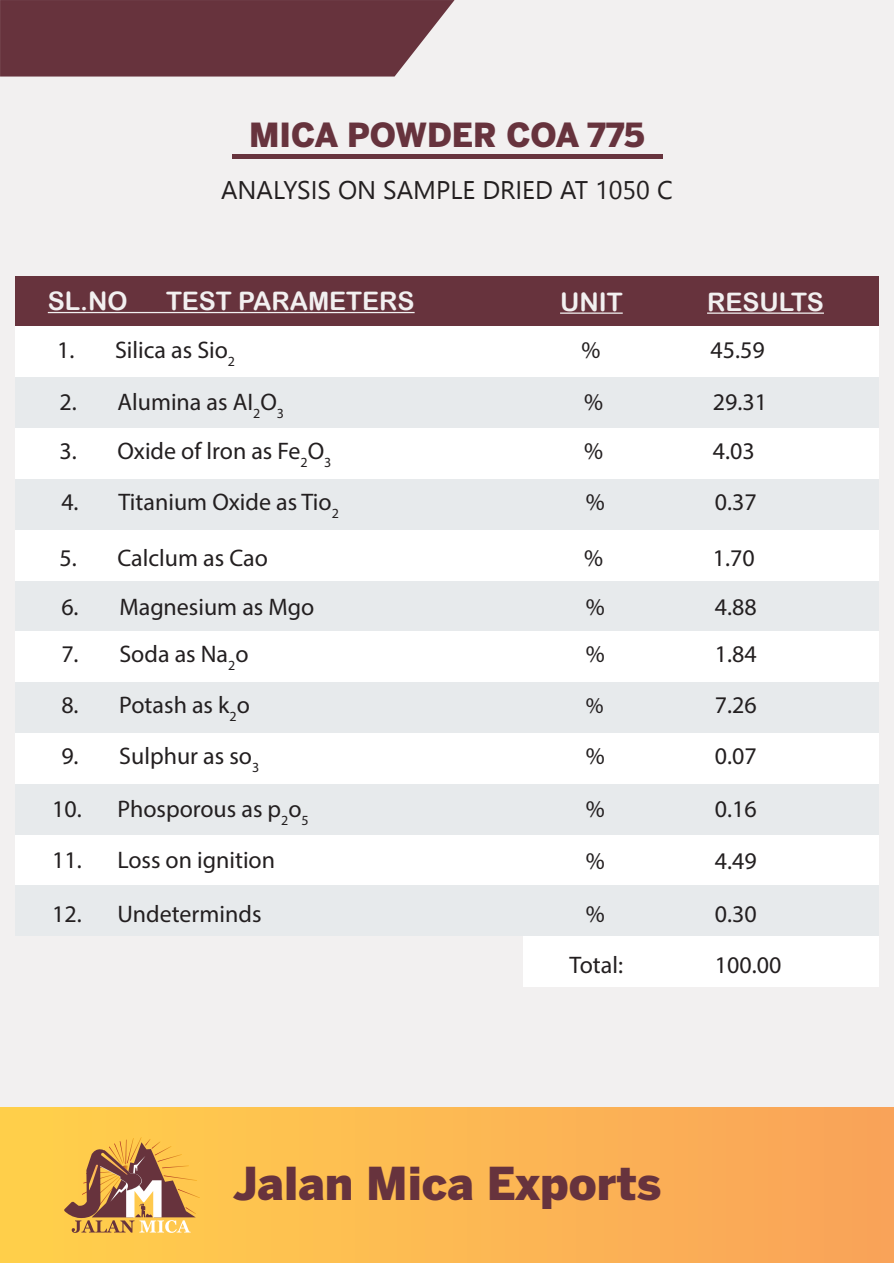
<style>
.page{position:relative;width:894px;height:1263px;background:#f2f0f0}
.page>*{position:absolute;margin:0;border:0;box-sizing:border-box;transform-origin:0 0}
.t1{font:900 45px "Benton Sans";color:#67333d}
.t2{font:900 33px "Benton Sans";color:#67333d}
.t3{font:25.5px "Arial Rounded MT Bold";color:#f2f0f0}
.t4{font:24px/50.8px "Myriad Pro";color:#231f20}
.t5{font:22.5px "Myriad Pro";color:#231f20}
</style>
<div class="page">
<svg style="left:0;top:0;width:455px;height:77px;background:#71404a"></svg>
<div style="left:0;top:1107px;width:894px;height:156px;background:linear-gradient(to right,#ffd14b,#f9a25a)"></div>
<svg style="left:64px;top:1137px;width:136px;height:96px;background:#ce9c55"></svg>
<hr style="left:233px;top:155px;width:430px;height:4px;background:#67333d">
<div style="left:523px;top:276px;width:145px;height:51px;background:#67333d"></div>
<div style="left:523px;top:327px;width:145px;height:50px;background:#fff"></div>
<div style="left:523px;top:377px;width:145px;height:51px;background:#e7eaec"></div>
<div style="left:523px;top:428px;width:145px;height:51px;background:#fff"></div>
<div style="left:523px;top:479px;width:145px;height:51px;background:#e7eaec"></div>
<div style="left:523px;top:530px;width:145px;height:51px;background:#fff"></div>
<div style="left:523px;top:581px;width:145px;height:50px;background:#e7eaec"></div>
<div style="left:523px;top:631px;width:145px;height:51px;background:#fff"></div>
<div style="left:523px;top:682px;width:145px;height:51px;background:#e7eaec"></div>
<div style="left:523px;top:733px;width:145px;height:51px;background:#fff"></div>
<div style="left:523px;top:784px;width:145px;height:51px;background:#e7eaec"></div>
<div style="left:523px;top:835px;width:145px;height:51px;background:#fff"></div>
<div style="left:523px;top:886px;width:145px;height:50px;background:#e7eaec"></div>
<hr style="left:560px;top:313px;width:63px;height:1px;background:#f2f0f0">
<div style="left:15px;top:276px;width:508px;height:51px;background:#67333d"></div>
<div style="left:15px;top:327px;width:508px;height:50px;background:#fff"></div>
<div style="left:15px;top:377px;width:508px;height:51px;background:#e7eaec"></div>
<div style="left:15px;top:428px;width:508px;height:51px;background:#fff"></div>
<div style="left:15px;top:479px;width:508px;height:51px;background:#e7eaec"></div>
<div style="left:15px;top:530px;width:508px;height:51px;background:#fff"></div>
<div style="left:15px;top:581px;width:508px;height:50px;background:#e7eaec"></div>
<div style="left:15px;top:631px;width:508px;height:51px;background:#fff"></div>
<div style="left:15px;top:682px;width:508px;height:51px;background:#e7eaec"></div>
<div style="left:15px;top:733px;width:508px;height:51px;background:#fff"></div>
<div style="left:15px;top:784px;width:508px;height:51px;background:#e7eaec"></div>
<div style="left:15px;top:835px;width:508px;height:51px;background:#fff"></div>
<div style="left:15px;top:886px;width:508px;height:50px;background:#e7eaec"></div>
<hr style="left:48px;top:312px;width:367px;height:1px;background:#f2f0f0">
<div style="left:668px;top:276px;width:211px;height:51px;background:#67333d"></div>
<div style="left:668px;top:327px;width:211px;height:50px;background:#fff"></div>
<div style="left:668px;top:377px;width:211px;height:51px;background:#e7eaec"></div>
<div style="left:668px;top:428px;width:211px;height:51px;background:#fff"></div>
<div style="left:668px;top:479px;width:211px;height:51px;background:#e7eaec"></div>
<div style="left:668px;top:530px;width:211px;height:51px;background:#fff"></div>
<div style="left:668px;top:581px;width:211px;height:50px;background:#e7eaec"></div>
<div style="left:668px;top:631px;width:211px;height:51px;background:#fff"></div>
<div style="left:668px;top:682px;width:211px;height:51px;background:#e7eaec"></div>
<div style="left:668px;top:733px;width:211px;height:51px;background:#fff"></div>
<div style="left:668px;top:784px;width:211px;height:51px;background:#e7eaec"></div>
<div style="left:668px;top:835px;width:211px;height:51px;background:#fff"></div>
<div style="left:668px;top:886px;width:211px;height:50px;background:#e7eaec"></div>
<hr style="left:707px;top:313px;width:117px;height:1px;background:#f2f0f0">
<div style="left:523px;top:936px;width:145px;height:51px;background:#fff"></div>
<div style="left:668px;top:936px;width:211px;height:51px;background:#fff"></div>
<h2 class="t2" style="left:249px;top:115px;width:397px">MICA POWDER COA 775</h2>
<p class="t3" style="left:48px;top:286px;width:81px">SL.NO</p>
<p class="t3" style="left:166px;top:286px;width:250px">TEST PARAMETERS</p>
<p class="t4" style="left:57px;top:324px;width:180px">1. Silica as Sio<sub>2</sub></p>
<p class="t4" style="left:60px;top:376px;width:226px">2. Alumina as AI<sub>2</sub>O<sub>3</sub></p>
<p class="t4" style="left:60px;top:425px;width:273px">3. Oxide of lron as Fe<sub>2</sub>O<sub>3</sub></p>
<p class="t4" style="left:61px;top:476px;width:279px">4. Titanium Oxide as Tio<sub>2</sub></p>
<p class="t4" style="left:60px;top:532px;width:210px">5. Calclum as Cao</p>
<p class="t4" style="left:61px;top:581px;width:255px">6. Magnesium as Mgo</p>
<p class="t4" style="left:61px;top:629px;width:189px">7. Soda as Na<sub>2</sub>o</p>
<p class="t4" style="left:61px;top:679px;width:190px">8. Potash as k<sub>2</sub>o</p>
<p class="t4" style="left:61px;top:730px;width:199px">9. Sulphur as so<sub>3</sub></p>
<p class="t4" style="left:52px;top:783px;width:258px">10. Phosporous as p<sub>2</sub>o<sub>5</sub></p>
<p class="t4" style="left:52px;top:834px;width:224px">11. Loss on ignition</p>
<p class="t4" style="left:52px;top:888px;width:211px">12. Undeterminds</p>
<p class="t3" style="left:560px;top:286px;width:64px">UNIT</p>
<p class="t4" style="left:582px;top:323px;width:23px;line-height:52.2px">% %</p>
<p class="t4" style="left:584px;top:425px;width:22px">% %</p>
<p class="t4" style="left:584px;top:534px;width:22px;line-height:48.2px;text-align:justify">% % %</p>
<p class="t5" style="left:586px;top:692px;width:19px">%</p>
<p class="t4" style="left:586px;top:730px;width:21px">%</p>
<p class="t3" style="left:707px;top:286px;width:118px">RESULTS</p>
<p class="t4" style="left:711px;top:323px;width:58px;line-height:52.2px">45.59<br>29.31</p>
<p class="t4" style="left:713px;top:425px;width:45px">4.03<br>0.37</p>
<p class="t4" style="left:713px;top:534px;width:45px;line-height:48.2px;text-align:justify">1.70<br>4.88<br>1.84</p>
<p class="t4" style="left:715px;top:679px;width:43px">7.26<br>0.07</p>
<p class="t4" style="left:586px;top:783px;width:21px">%</p>
<p class="t4" style="left:715px;top:783px;width:43px">0.16</p>
<p class="t4" style="left:586px;top:836px;width:21px">%</p>
<p class="t4" style="left:715px;top:836px;width:43px">4.49</p>
<p class="t4" style="left:570px;top:888px;width:55px;text-align:center">%<br>Total:</p>
<p class="t4" style="left:715px;top:888px;width:68px">0.30<br>100.00</p>
<h1 class="t1" style="left:233px;top:1157px;width:430px">Jalan Mica Exports</h1>
</div>
